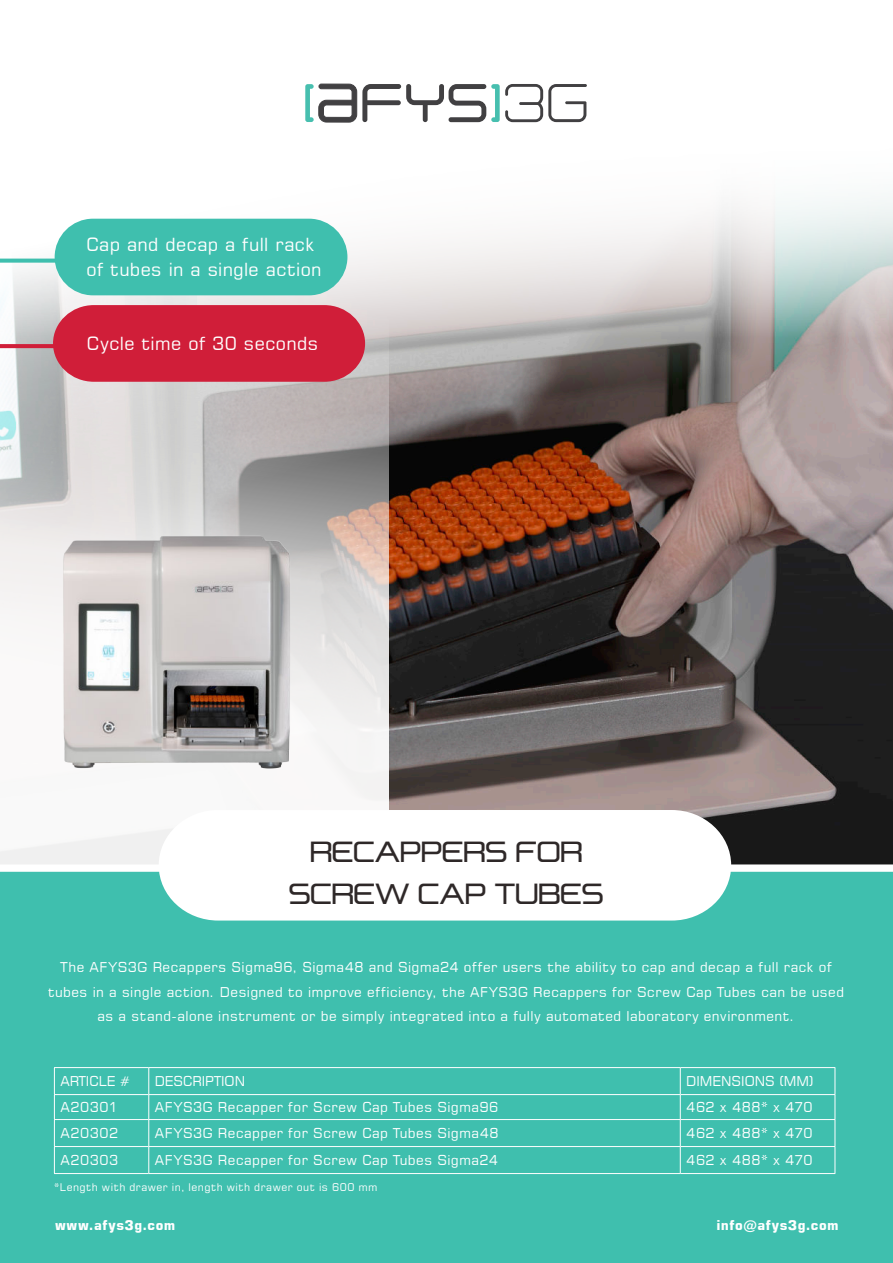
<style>
.page{position:relative;width:893px;height:1263px;background:#fff}
.page>*{position:absolute;margin:0;border:0;box-sizing:border-box;transform-origin:0 0}
.t1{font:34.5px/41.4px "Formation Sans";color:#2e2828;text-align:center}
.t2{font:18px/24.3px "Square 721 BT";letter-spacing:.02em;color:#fff}
.t3{font:13.5px/24.3px "Square 721 BT";letter-spacing:.035em;color:#fff;text-align:center}
.t4{font:13.5px "Square 721 BT";color:#fff}
.t5{font:700 13.5px "Square 721 BT";letter-spacing:.04em;color:#fff}
.t6{font:10.5px "Square 721 BT";letter-spacing:.045em;color:#fff}
</style>
<div class="page">
<img style="left:389px;top:197px;width:504px;height:667px">
<svg style="left:0;top:218px;width:389px;height:185px"></svg>
<svg style="left:0;top:403px;width:389px;height:461px"></svg>
<div style="left:0;top:869px;width:893px;height:394px;background:#3fbfae"></div>
<div style="left:0;top:864px;width:893px;height:8px;background:#fff"></div>
<div style="left:55px;top:219px;width:292px;height:76px;background:#3fbfae;border-radius:38px"></div>
<svg style="left:305px;top:84px;width:282px;height:39px"></svg>
<svg style="left:0;top:259px;width:55px;height:4px"></svg>
<svg style="left:159px;top:810px;width:572px;height:110px"></svg>
<hr style="left:54px;top:1067px;width:95px;height:1px;background:#fff">
<hr style="left:149px;top:1067px;width:531px;height:1px;background:#fff">
<hr style="left:680px;top:1067px;width:155px;height:1px;background:#fff">
<hr style="left:54px;top:1094px;width:95px;height:1px;background:#fff">
<hr style="left:149px;top:1094px;width:531px;height:1px;background:#fff">
<hr style="left:680px;top:1094px;width:155px;height:1px;background:#fff">
<hr style="left:54px;top:1119px;width:95px;height:1px;background:#fff">
<hr style="left:149px;top:1119px;width:531px;height:1px;background:#fff">
<hr style="left:680px;top:1119px;width:155px;height:1px;background:#fff">
<hr style="left:54px;top:1146px;width:95px;height:1px;background:#fff">
<svg style="left:54px;top:1068px;width:1px;height:105px"></svg>
<hr style="left:149px;top:1146px;width:531px;height:1px;background:#fff">
<svg style="left:148px;top:1068px;width:1px;height:105px"></svg>
<hr style="left:680px;top:1146px;width:155px;height:1px;background:#fff">
<svg style="left:680px;top:1068px;width:1px;height:105px"></svg>
<svg style="left:835px;top:1068px;width:1px;height:105px"></svg>
<hr style="left:54px;top:1173px;width:95px;height:1px;background:#fff">
<hr style="left:149px;top:1173px;width:531px;height:1px;background:#fff">
<hr style="left:680px;top:1173px;width:155px;height:1px;background:#fff">
<img style="left:38px;top:531px;width:283px;height:248px">
<svg style="left:53px;top:305px;width:312px;height:77px;background:#d02842"></svg>
<svg style="left:0;top:344px;width:77px;height:4px"></svg>
<h2 class="t2" style="left:86px;top:234px;width:237px">Cap and decap a full rack of tubes in a single action</h2>
<h2 class="t2" style="left:87px;top:333px;width:233px">Cycle time of 30 seconds</h2>
<h1 class="t1" style="left:289px;top:830px;width:316px">RECAPPERS FOR<br>SCREW CAP TUBES</h1>
<p class="t3" style="left:48px;top:957px;width:798px">The AFYS3G Recappers Sigma96, Sigma48 and Sigma24 offer users the ability to cap and decap a full rack of tubes in a single action. Designed to improve efficiency, the AFYS3G Recappers for Screw Cap Tubes can be used as a stand-alone instrument or be simply integrated into a fully automated laboratory environment.</p>
<p class="t4" style="left:60px;top:1076px;width:71px">ARTICLE #</p>
<p class="t4" style="left:155px;top:1076px;width:92px">DESCRIPTION</p>
<p class="t4" style="left:686px;top:1076px;width:129px">DIMENSIONS (MM)</p>
<p class="t3" style="left:60px;top:1096px;width:59px">A20301</p>
<p class="t3" style="left:155px;top:1096px;width:345px">AFYS3G Recapper for Screw Cap Tubes Sigma96</p>
<p class="t3" style="left:686px;top:1096px;width:128px">462 x 488* x 470</p>
<p class="t3" style="left:60px;top:1122px;width:59px">A20302</p>
<p class="t3" style="left:155px;top:1122px;width:345px">AFYS3G Recapper for Screw Cap Tubes Sigma48</p>
<p class="t3" style="left:686px;top:1122px;width:128px">462 x 488* x 470</p>
<p class="t3" style="left:60px;top:1149px;width:59px">A20303</p>
<p class="t3" style="left:155px;top:1149px;width:345px">AFYS3G Recapper for Screw Cap Tubes Sigma24</p>
<p class="t3" style="left:686px;top:1149px;width:128px">462 x 488* x 470</p>
<p class="t6" style="left:54px;top:1183px;width:325px">*Length with drawer in, length with drawer out is 600 mm</p>
<p class="t5" style="left:55px;top:1220px;width:122px">www.afys3g.com</p>
<p class="t5" style="left:717px;top:1220px;width:124px">info@afys3g.com</p>
</div>
